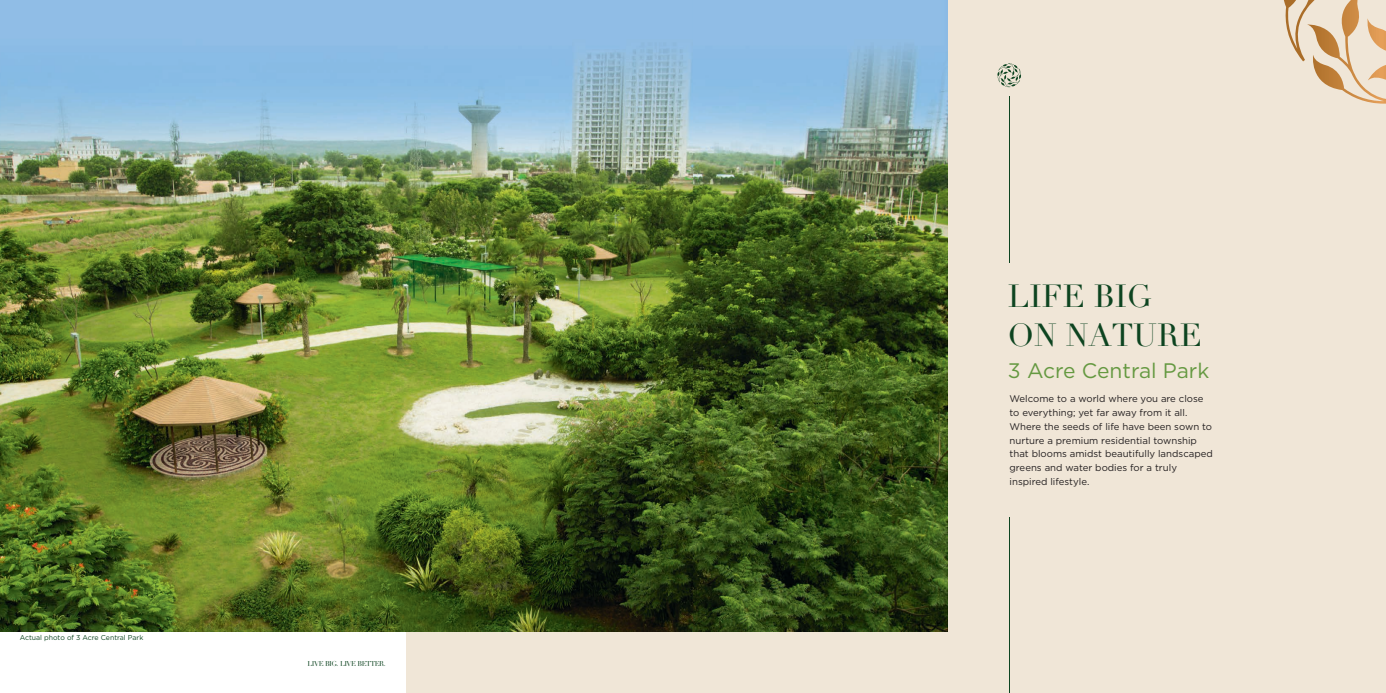
<style>
.page{position:relative;width:1386px;height:693px;background:#fff}
.page>*{position:absolute;margin:0;border:0;box-sizing:border-box;transform-origin:0 0}
.t1{font:31.5px/39px "Didot";color:#0d4420}
.t2{font:21px "Gotham";color:#659941}
.t3{font:9.62px/13.8px "Gotham";color:#231f20}
.t4{font:7px "Gotham";color:#0d4420}
.t5{font:7px "Didot";letter-spacing:-.07em;color:#0d4420}
</style>
<div class="page">
<div style="left:407px;top:0;width:979px;height:693px;background:#f0e6d7"></div>
<img style="left:0;top:0;width:948px;height:631px">
<svg style="left:997px;top:63px;width:24px;height:25px"></svg>
<hr style="left:1009px;top:96px;width:1px;height:166px;background:#0d4420">
<hr style="left:1009px;top:518px;width:1px;height:175px;background:#0d4420">
<svg style="left:1284px;top:0;width:102px;height:104px"></svg>
<p class="t4" style="left:20px;top:635px;width:125px">Actual photo of 3 Acre Central Park</p>
<p class="t5" style="left:308px;top:659px;width:80px">LIVE BIG. LIVE BETTER.</p>
<h1 class="t1" style="left:1008px;top:278px;width:196px">LIFE BIG<br>ON NATURE</h1>
<h2 class="t2" style="left:1008px;top:361px;width:203px">3 Acre Central Park</h2>
<p class="t3" style="left:1010px;top:392px;width:205px">Welcome to a world where you are close to everything; yet far away from it all.<br>Where the seeds of life have been sown to nurture a premium residential township that blooms amidst beautifully landscaped greens and water bodies for a truly inspired lifestyle.</p>
</div>
